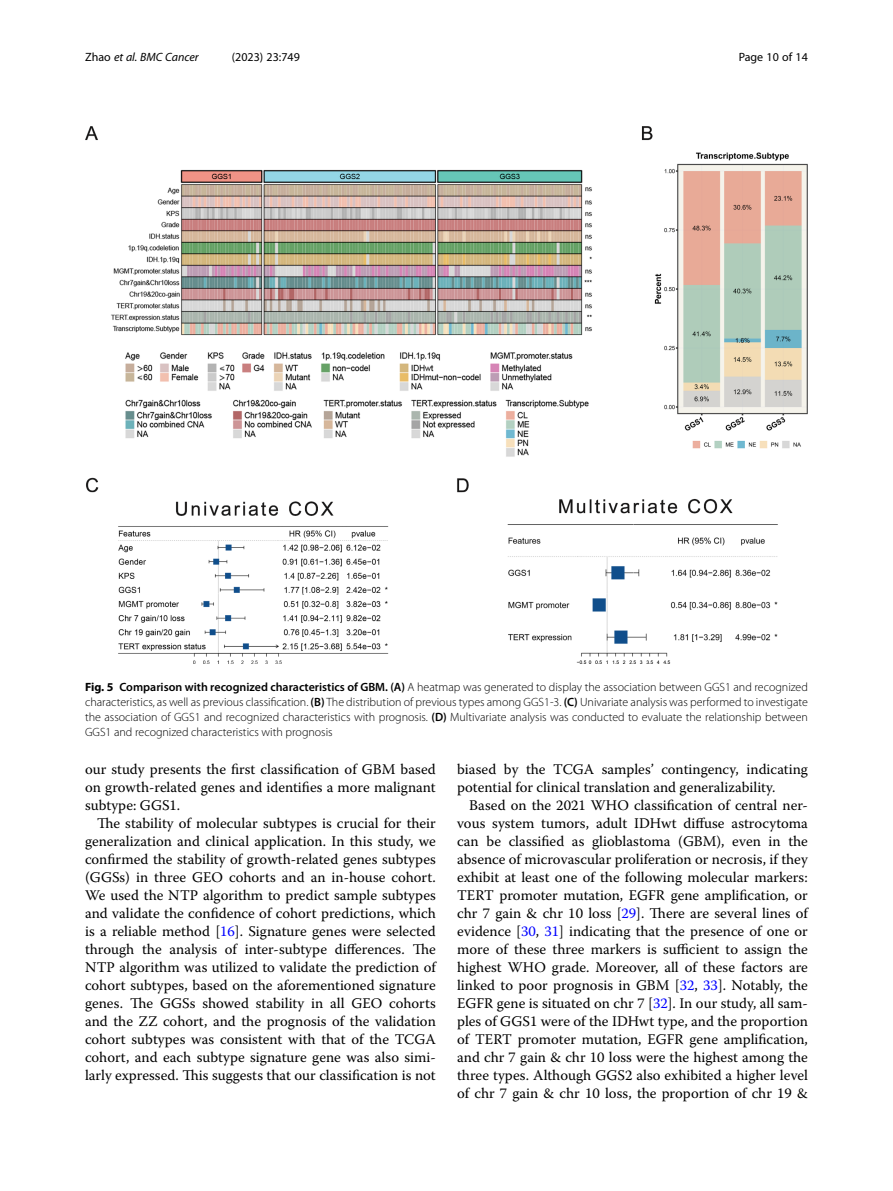
<style>
.page{position:relative;width:893px;height:1191px;background:#fff}
.page>*{position:absolute;margin:0;border:0;box-sizing:border-box;transform-origin:0 0}
.Body_Text_Indent{font:14.7px/18px "Warnock Pro";color:#000;text-align:justify}
.Body_Text{font:14.7px/18px "Warnock Pro";color:#000;text-align:justify}
.Figure_Caption{font:300 12px/15px "Myriad Pro";color:#000;text-align:justify}
.t1{font:12px "Myriad Pro";color:#000}
.t2{font:italic 12px "Myriad Pro";color:#000}
.s1{font-style:normal}
.s2{font-weight:700}
.s3{font-weight:600}
.s4{color:#00f}
</style>
<div class="page">
<img style="left:85px;top:126px;width:723px;height:537px">
<p class="t2" style="left:85px;top:50px;width:115px"><span class="s1">Zhao</span> et al. BMC Cancer</p>
<p class="t1" style="left:232px;top:50px;width:70px">(2023) 23:749</p>
<p class="t1" style="left:739px;top:50px;width:71px">Page 10 of 14</p>
<p class="Figure_Caption" style="left:85px;top:679px;width:724px"><span class="s2">Fig. 5</span> <span class="s3">Comparison with recognized characteristics of GBM. (A)</span> A heatmap was generated to display the association between GGS1 and recognized characteristics, as well as previous classification. <span class="s3">(B)</span> The distribution of previous types among GGS1-3. <span class="s3">(C)</span> Univariate analysis was performed to investigate the association of GGS1 and recognized characteristics with prognosis. <span class="s3">(D)</span> Multivariate analysis was conducted to evaluate the relationship between GGS1 and recognized characteristics with prognosis</p>
<p class="Body_Text" style="left:85px;top:760px;width:352px">our study presents the first classification of GBM based on growth-related genes and identifies a more malignant subtype: GGS1.</p>
<p class="Body_Text_Indent" style="left:85px;top:814px;width:352px;text-indent:12px">The stability of molecular subtypes is crucial for their generalization and clinical application. In this study, we confirmed the stability of growth-related genes subtypes (GGSs) in three GEO cohorts and an in-house cohort.<br>We used the NTP algorithm to predict sample subtypes and validate the confidence of cohort predictions, which is a reliable method [<span class="s4">16</span>]. Signature genes were selected through the analysis of inter-subtype differences. The NTP algorithm was utilized to validate the prediction of cohort subtypes, based on the aforementioned signature genes. The GGSs showed stability in all GEO cohorts and the ZZ cohort, and the prognosis of the validation cohort subtypes was consistent with that of the TCGA cohort, and each subtype signature gene was also simi&shy;larly expressed. This suggests that our classification is not</p>
<p class="Body_Text_Indent" style="left:457px;top:760px;width:352px">biased by the TCGA samples’ contingency, indicating potential for clinical translation and generalizability.</p>
<p class="Body_Text_Indent" style="left:457px;top:796px;width:352px;text-indent:12px">Based on the 2021 WHO classification of central ner&shy;vous system tumors, adult IDHwt diffuse astrocytoma can be classified as glioblastoma (GBM), even in the absence of microvascular proliferation or necrosis, if they exhibit at least one of the following molecular markers:<br>TERT promoter mutation, EGFR gene amplification, or chr 7 gain &amp; chr 10 loss [<span class="s4">29</span>]. There are several lines of evidence [<span class="s4">30</span>, <span class="s4">31</span>] indicating that the presence of one or more of these three markers is sufficient to assign the highest WHO grade. Moreover, all of these factors are linked to poor prognosis in GBM [<span class="s4">32</span>, <span class="s4">33</span>]. Notably, the EGFR gene is situated on chr 7 [<span class="s4">32</span>]. In our study, all sam&shy;ples of GGS1 were of the IDHwt type, and the proportion of TERT promoter mutation, EGFR gene amplification, and chr 7 gain &amp; chr 10 loss were the highest among the three types. Although GGS2 also exhibited a higher level of chr 7 gain &amp; chr 10 loss, the proportion of chr 19 &amp;</p>
</div>
